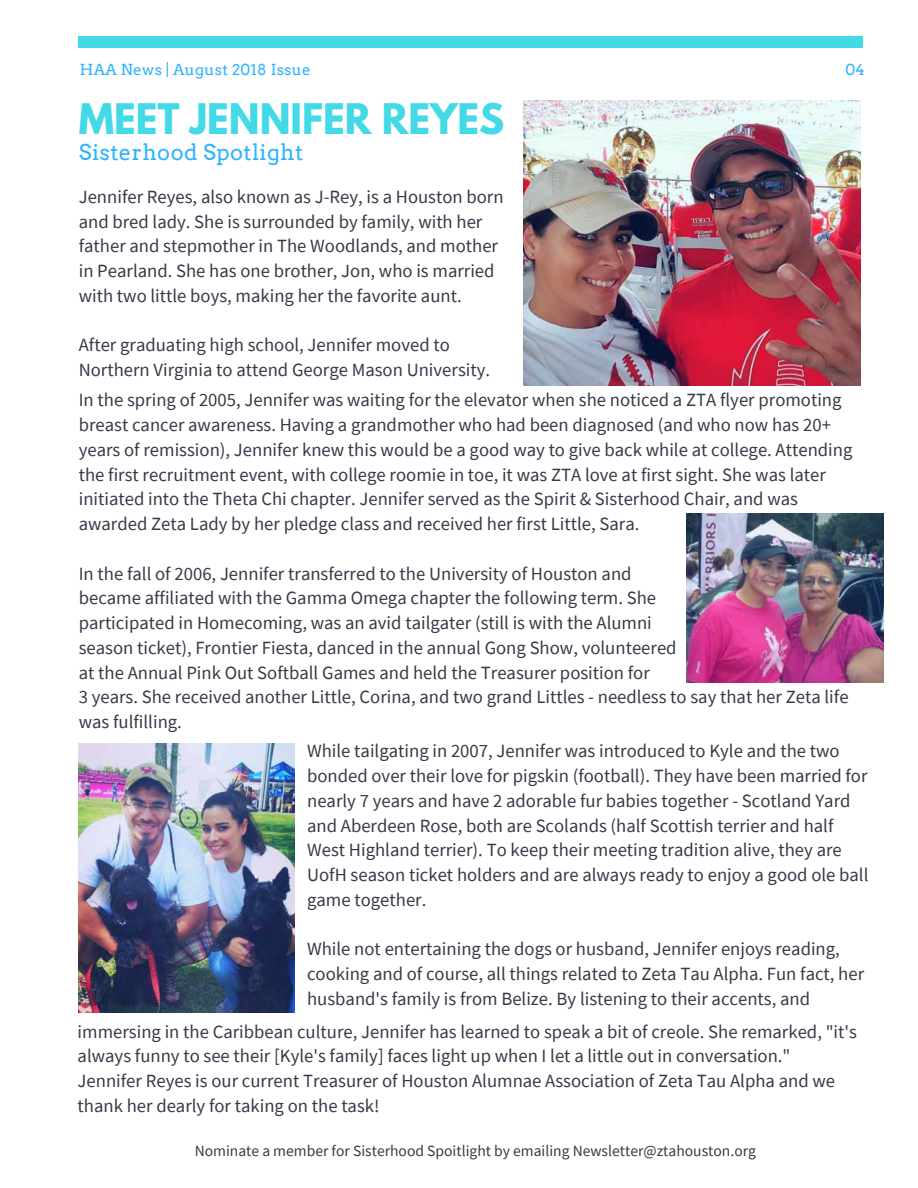
<style>
.page{position:relative;width:918px;height:1188px;background:#fff}
.page>*{position:absolute;margin:0;border:0;box-sizing:border-box;transform-origin:0 0}
.t1{font:700 37.35px "League Spartan";color:#44d9e6}
.t2{font:21.75px "Arvo";letter-spacing:.02em;color:#2eb2ff}
.t3{font:18.75px/24.8px "Source Sans Pro";color:#353a47}
.t4{font:15.6px "Source Sans Pro";color:#353a47}
.t5{font:15.15px "Arvo";letter-spacing:.02em;color:#2eb2ff}
</style>
<div class="page">
<img style="left:523px;top:100px;width:338px;height:286px">
<div style="left:79px;top:36px;width:784px;height:11px;background:#44d9e6"></div>
<img style="left:79px;top:744px;width:216px;height:268px">
<img style="left:686px;top:513px;width:197px;height:170px">
<p class="t5" style="left:80px;top:60px;width:233px">HAA News | August 2018 Issue</p>
<p class="t5" style="left:845px;top:60px;width:21px">04</p>
<h1 class="t1" style="left:79px;top:100px;width:427px">MEET JENNIFER REYES</h1>
<p class="t2" style="left:79px;top:139px;width:226px">Sisterhood Spotlight</p>
<p class="t3" style="left:79px;top:184px;width:426px">Jennifer Reyes, also known as J-Rey, is a Houston born and bred lady. She is surrounded by family, with her father and stepmother in The Woodlands, and mother in Pearland. She has one brother, Jon, who is married with two little boys, making her the favorite aunt.</p>
<p class="t3" style="left:79px;top:332px;width:413px">After graduating high school, Jennifer moved to<br>Northern Virginia to attend George Mason University.</p>
<p class="t3" style="left:79px;top:387px;width:775px">In the spring of 2005, Jennifer was waiting for the elevator when she noticed a ZTA flyer promoting breast cancer awareness. Having a grandmother who had been diagnosed (and who now has 20+ years of remission), Jennifer knew this would be a good way to give back while at college. Attending the first recruitment event, with college roomie in toe, it was ZTA love at first sight. She was later initiated into the Theta Chi chapter. Jennifer served as the Spirit &amp; Sisterhood Chair, and was awarded Zeta Lady by her pledge class and received her first Little, Sara.</p>
<p class="t3" style="left:79px;top:561px;width:771px">In the fall of 2006, Jennifer transferred to the University of Houston and<br>became affiliated with the Gamma Omega chapter the following term. She<br>participated in Homecoming, was an avid tailgater (still is with the Alumni<br>season ticket), Frontier Fiesta, danced in the annual Gong Show, volunteered<br>at the Annual Pink Out Softball Games and held the Treasurer position for<br>3 years. She received another Little, Corina, and two grand Littles - needless to say that her Zeta life was fulfilling.</p>
<p class="t3" style="left:307px;top:738px;width:563px">While tailgating in 2007, Jennifer was introduced to Kyle and the two bonded over their love for pigskin (football). They have been married for nearly 7 years and have 2 adorable fur babies together - Scotland Yard and Aberdeen Rose, both are Scolands (half Scottish terrier and half West Highland terrier). To keep their meeting tradition alive, they are UofH season ticket holders and are always ready to enjoy a good ole ball game together.</p>
<p class="t3" style="left:307px;top:936px;width:559px">While not entertaining the dogs or husband, Jennifer enjoys reading, cooking and of course, all things related to Zeta Tau Alpha. Fun fact, her husband's family is from Belize. By listening to their accents, and</p>
<p class="t3" style="left:78px;top:1018px;width:781px">immersing in the Caribbean culture, Jennifer has learned to speak a bit of creole. She remarked, "it's always funny to see their [Kyle's family] faces light up when I let a little out in conversation." Jennifer Reyes is our current Treasurer of Houston Alumnae Association of Zeta Tau Alpha and we thank her dearly for taking on the task!</p>
<p class="t4" style="left:195px;top:1140px;width:563px">Nominate a member for Sisterhood Spoitlight by emailing Newsletter@ztahouston.org</p>
</div>
